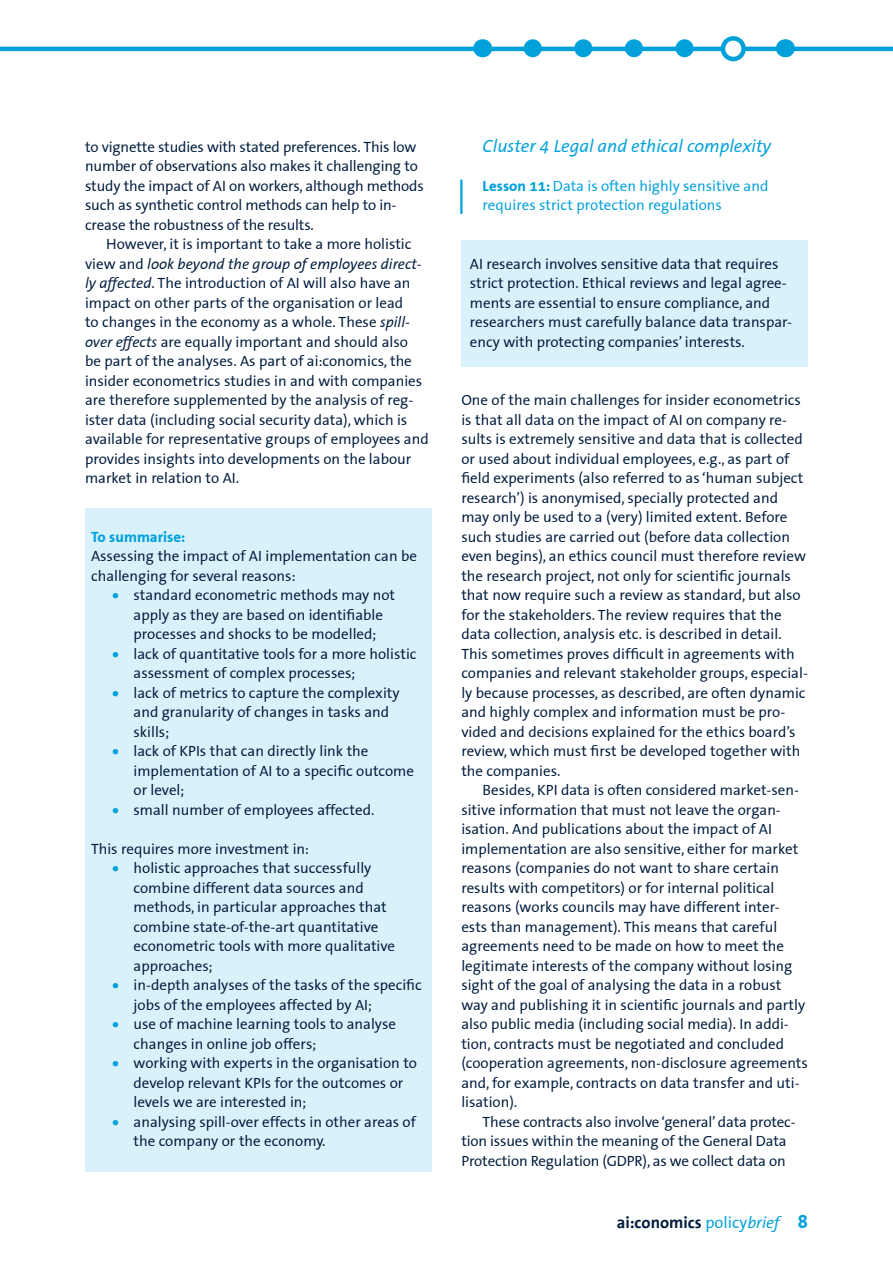
<style>
.page{position:relative;width:893px;height:1263px;background:#fff}
.page>*{position:absolute;margin:0;border:0;box-sizing:border-box;transform-origin:0 0}
.Heading_3{font:italic 18px "The Sans Correspondence";color:#00a1db}
.t1{font:700 16.5px "The Sans";color:#001c3d}
.Bodytext_niet_inspring{font:15px/19.5px "The Sans Correspondence";color:#001c3d}
.Bodytext{font:15px/19.5px "The Sans Correspondence";color:#001c3d}
.box{font:15px/19.5px "The Sans Correspondence";color:#001c3d}
.quote{font:15px/19.5px "The Sans Correspondence";color:#00a1db}
.Bodytext_niet_inspring-2{font:700 15px "The Sans Correspondence";color:#00a1db}
.s1{font-style:italic}
.s2{color:#00a1db}
.s3{font-weight:700}
.s4{font-family:"The Sans Correspondence";font-weight:400;color:#00a1db}
.s5{font-family:"The Sans Correspondence";font-weight:400;font-style:italic;color:#00a1db}
.s6{font-family:"The Sans Correspondence";font-size:19.5px;color:#00a1db}
</style>
<div class="page">
<svg style="left:533px;top:39px;width:227px;height:18px"></svg>
<svg style="left:482px;top:39px;width:1px;height:18px"></svg>
<svg style="left:785px;top:39px;width:1px;height:18px"></svg>
<hr style="left:0;top:47px;width:893px;height:4px;background:#00a1db">
<svg style="left:723px;top:38px;width:21px;height:21px"></svg>
<div style="left:721px;top:36px;width:25px;height:25px;border:4px solid #00a1db;border-radius:50%"></div>
<div style="left:85px;top:508px;width:347px;height:664px;background:#d9f1fa"></div>
<hr style="left:460px;top:180px;width:2px;height:34px;background:#00a1db">
<div style="left:461px;top:241px;width:347px;height:126px;background:#d9f1fa"></div>
<p class="Bodytext_niet_inspring" style="left:85px;top:137px;width:340px">to vignette studies with stated preferences. This low number of observations also makes it challenging to study the impact of AI on workers, although methods such as synthetic control methods can help to in&shy;crease the robustness of the results.</p>
<p class="Bodytext" style="left:85px;top:235px;width:345px;text-indent:21px">However, it is important to take a more holistic view and <span class="s1">look beyond the group of employees direct&shy;ly affected</span>. The introduction of AI will also have an impact on other parts of the organisation or lead<br>to changes in the economy as a whole. These <span class="s1">spill&shy;over effects</span> are equally important and should also<br>be part of the analyses. As part of ai:conomics, the insider econometrics studies in and with companies are therefore supplemented by the analysis of reg&shy;ister data (including social security data), which is available for representative groups of employees and provides insights into developments on the labour market in relation to AI.</p>
<p class="Bodytext_niet_inspring-2" style="left:91px;top:528px;width:96px">To summarise:</p>
<p class="Bodytext_niet_inspring" style="left:91px;top:547px;width:327px">Assessing the impact of AI implementation can be challenging for several reasons:</p>
<p class="Bodytext_niet_inspring" style="left:134px;top:586px;width:263px;text-indent:-21px"><span class="s2">•</span> standard econometric methods may not apply as they are based on identifiable processes and shocks to be modelled;</p>
<p class="Bodytext_niet_inspring" style="left:134px;top:644px;width:285px;text-indent:-21px"><span class="s2">•</span> lack of quantitative tools for a more holistic assessment of complex processes;</p>
<p class="Bodytext_niet_inspring" style="left:134px;top:683px;width:268px;text-indent:-21px"><span class="s2">•</span> lack of metrics to capture the complexity and granularity of changes in tasks and skills;</p>
<p class="Bodytext_niet_inspring" style="left:134px;top:742px;width:282px;text-indent:-21px"><span class="s2">•</span> lack of KPIs that can directly link the implementation of AI to a specific outcome or level;</p>
<p class="Bodytext_niet_inspring" style="left:112px;top:800px;width:264px"><span class="s2">•</span> small number of employees affected.</p>
<p class="Bodytext_niet_inspring" style="left:91px;top:839px;width:219px">This requires more investment in:</p>
<p class="Bodytext_niet_inspring" style="left:134px;top:859px;width:263px;text-indent:-21px"><span class="s2">•</span> holistic approaches that successfully combine different data sources and methods, in particular approaches that combine state-of-the-art quantitative econometric tools with more qualitative approaches;</p>
<p class="Bodytext_niet_inspring" style="left:134px;top:976px;width:290px;text-indent:-21px"><span class="s2">•</span> in-depth analyses of the tasks of the specific jobs of the employees affected by AI;</p>
<p class="Bodytext_niet_inspring" style="left:134px;top:1015px;width:264px;text-indent:-21px"><span class="s2">•</span> use of machine learning tools to analyse changes in online job offers;</p>
<p class="Bodytext_niet_inspring" style="left:134px;top:1054px;width:285px;text-indent:-21px"><span class="s2">•</span> working with experts in the organisation to develop relevant KPIs for the outcomes or levels we are interested in;</p>
<p class="Bodytext_niet_inspring" style="left:134px;top:1112px;width:284px;text-indent:-21px"><span class="s2">•</span> analysing spill-over effects in other areas of the company or the economy.</p>
<h3 class="Heading_3" style="left:483px;top:136px;width:290px">Cluster 4 Legal and ethical complexity</h3>
<p class="quote" style="left:483px;top:176px;width:287px"><span class="s3">Lesson 11:</span> Data is often highly sensitive and requires strict protection regulations</p>
<p class="box" style="left:470px;top:254px;width:324px">AI research involves sensitive data that requires strict protection. Ethical reviews and legal agree&shy;ments are essential to ensure compliance, and researchers must carefully balance data transpar&shy;ency with protecting companies’ interests.</p>
<p class="Bodytext_niet_inspring" style="left:461px;top:391px;width:348px">One of the main challenges for insider econometrics is that all data on the impact of AI on company re&shy;sults is extremely sensitive and data that is collected or used about individual employees, e.g., as part of field experiments (also referred to as ‘human subject research’) is anonymised, specially protected and may only be used to a (very) limited extent. Before such studies are carried out (before data collection even begins), an ethics council must therefore review the research project, not only for scientific journals that now require such a review as standard, but also for the stakeholders. The review requires that the data collection, analysis etc. is described in detail.<br>This sometimes proves difficult in agreements with companies and relevant stakeholder groups, especial&shy;ly because processes, as described, are often dynamic and highly complex and information must be pro&shy;vided and decisions explained for the ethics board’s review, which must first be developed together with the companies.</p>
<p class="Bodytext" style="left:461px;top:781px;width:348px;text-indent:21px">Besides, KPI data is often considered market-sen&shy;sitive information that must not leave the organ&shy;isation. And publications about the impact of AI implementation are also sensitive, either for market reasons (companies do not want to share certain results with competitors) or for internal political reasons (works councils may have different inter&shy;ests than management). This means that careful agreements need to be made on how to meet the legitimate interests of the company without losing sight of the goal of analysing the data in a robust way and publishing it in scientific journals and partly also public media (including social media). In addi&shy;tion, contracts must be negotiated and concluded (cooperation agreements, non-disclosure agreements and, for example, contracts on data transfer and uti&shy;lisation).</p>
<p class="Bodytext" style="left:461px;top:1112px;width:336px;text-indent:21px">These contracts also involve ‘general’ data protec&shy;tion issues within the meaning of the General Data<br>Protection Regulation (GDPR), as we collect data on</p>
<p class="t1" style="left:617px;top:1208px;width:193px">ai:conomics <span class="s4">policy</span><span class="s5">brief</span> <span class="s6">8</span></p>
</div>
